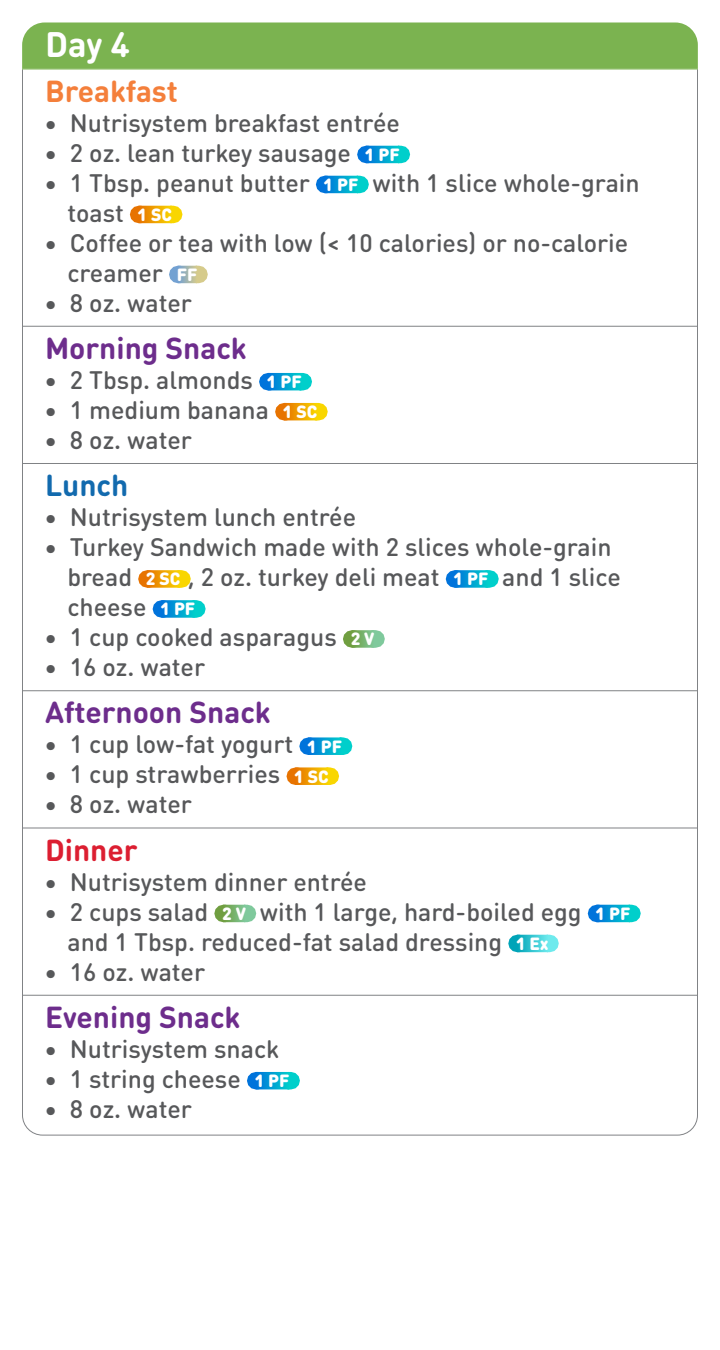
<style>
.page{position:relative;width:720px;height:1350px;background:#fff}
.page>*{position:absolute;margin:0;border:0;box-sizing:border-box;transform-origin:0 0}
.Day_Header{font:700 35px "DIN Round OT";color:#fff}
.Meal{font:700 30px "DIN Round OT";color:#6d2d8c}
.Meal_-_Top{font:700 30px "DIN Round OT";color:#f47f3b}
.Meal-2{font:700 30px "DIN Round OT";color:#dc1e31}
.Meal-3{font:700 30px "DIN Round OT";color:#126aae}
.t1{font:500 25px/30px "DIN Round OT";color:#57585a}
.s1{font-weight:900;font-size:17.5px;color:#fff}
</style>
<div class="page">
<div style="left:22px;top:22px;width:676px;height:47px;background:#7bb350"></div>
<hr style="left:22px;top:69px;width:1px;height:40px;background:#808285">
<hr style="left:697px;top:69px;width:1px;height:40px;background:#808285">
<hr style="left:22px;top:69px;width:676px;height:1px;background:#7bb350">
<hr style="left:22px;top:102px;width:1px;height:227px;background:#808285">
<hr style="left:697px;top:102px;width:1px;height:227px;background:#808285">
<svg style="left:367px;top:146px;width:15px;height:17px"></svg>
<svg style="left:366px;top:146px;width:1px;height:17px"></svg>
<svg style="left:382px;top:146px;width:18px;height:17px"></svg>
<svg style="left:326px;top:176px;width:15px;height:17px"></svg>
<svg style="left:325px;top:176px;width:1px;height:17px"></svg>
<svg style="left:341px;top:176px;width:18px;height:17px"></svg>
<svg style="left:140px;top:206px;width:15px;height:17px"></svg>
<svg style="left:139px;top:206px;width:1px;height:17px"></svg>
<svg style="left:155px;top:206px;width:17px;height:17px"></svg>
<svg style="left:179px;top:266px;width:8px;height:17px"></svg>
<svg style="left:178px;top:266px;width:1px;height:17px"></svg>
<svg style="left:187px;top:266px;width:11px;height:17px"></svg>
<hr style="left:22px;top:323px;width:1px;height:43px;background:#808285">
<hr style="left:697px;top:323px;width:1px;height:43px;background:#808285">
<hr style="left:22px;top:326px;width:676px;height:1px;background:#808285">
<hr style="left:22px;top:359px;width:1px;height:107px;background:#808285">
<hr style="left:697px;top:359px;width:1px;height:107px;background:#808285">
<svg style="left:269px;top:373px;width:15px;height:17px"></svg>
<svg style="left:268px;top:373px;width:1px;height:17px"></svg>
<svg style="left:284px;top:373px;width:18px;height:17px"></svg>
<svg style="left:285px;top:403px;width:15px;height:17px"></svg>
<svg style="left:284px;top:403px;width:1px;height:17px"></svg>
<svg style="left:300px;top:403px;width:17px;height:17px"></svg>
<hr style="left:22px;top:460px;width:1px;height:43px;background:#808285">
<hr style="left:697px;top:460px;width:1px;height:43px;background:#808285">
<hr style="left:22px;top:463px;width:676px;height:1px;background:#808285">
<hr style="left:22px;top:496px;width:1px;height:197px;background:#808285">
<hr style="left:697px;top:496px;width:1px;height:197px;background:#808285">
<svg style="left:148px;top:570px;width:15px;height:18px"></svg>
<svg style="left:147px;top:570px;width:1px;height:18px"></svg>
<svg style="left:163px;top:570px;width:18px;height:18px"></svg>
<svg style="left:455px;top:570px;width:16px;height:18px"></svg>
<svg style="left:454px;top:570px;width:1px;height:18px"></svg>
<svg style="left:471px;top:570px;width:17px;height:18px"></svg>
<svg style="left:162px;top:600px;width:16px;height:18px"></svg>
<svg style="left:161px;top:600px;width:1px;height:18px"></svg>
<svg style="left:178px;top:600px;width:17px;height:18px"></svg>
<svg style="left:353px;top:630px;width:10px;height:18px"></svg>
<svg style="left:352px;top:630px;width:1px;height:18px"></svg>
<svg style="left:363px;top:630px;width:12px;height:18px"></svg>
<hr style="left:22px;top:687px;width:1px;height:44px;background:#808285">
<hr style="left:697px;top:687px;width:1px;height:44px;background:#808285">
<hr style="left:22px;top:690px;width:676px;height:1px;background:#808285">
<hr style="left:22px;top:723px;width:1px;height:108px;background:#808285">
<hr style="left:697px;top:723px;width:1px;height:108px;background:#808285">
<svg style="left:309px;top:737px;width:16px;height:18px"></svg>
<svg style="left:308px;top:737px;width:1px;height:18px"></svg>
<svg style="left:325px;top:737px;width:17px;height:18px"></svg>
<svg style="left:296px;top:767px;width:16px;height:18px"></svg>
<svg style="left:295px;top:767px;width:1px;height:18px"></svg>
<svg style="left:312px;top:767px;width:17px;height:18px"></svg>
<hr style="left:22px;top:825px;width:1px;height:43px;background:#808285">
<hr style="left:697px;top:825px;width:1px;height:43px;background:#808285">
<hr style="left:22px;top:828px;width:676px;height:1px;background:#808285">
<hr style="left:22px;top:861px;width:1px;height:137px;background:#808285">
<hr style="left:697px;top:861px;width:1px;height:137px;background:#808285">
<svg style="left:224px;top:905px;width:10px;height:17px"></svg>
<svg style="left:223px;top:905px;width:1px;height:17px"></svg>
<svg style="left:234px;top:905px;width:12px;height:17px"></svg>
<svg style="left:598px;top:905px;width:15px;height:17px"></svg>
<svg style="left:597px;top:905px;width:1px;height:17px"></svg>
<svg style="left:613px;top:905px;width:18px;height:17px"></svg>
<svg style="left:518px;top:935px;width:14px;height:17px"></svg>
<svg style="left:517px;top:935px;width:1px;height:17px"></svg>
<svg style="left:532px;top:935px;width:17px;height:17px"></svg>
<hr style="left:22px;top:992px;width:1px;height:43px;background:#808285">
<hr style="left:697px;top:992px;width:1px;height:43px;background:#808285">
<hr style="left:22px;top:995px;width:676px;height:1px;background:#808285">
<hr style="left:22px;top:1028px;width:1px;height:77px;background:#808285">
<hr style="left:697px;top:1028px;width:1px;height:77px;background:#808285">
<svg style="left:22px;top:1072px;width:676px;height:64px"></svg>
<p class="Day_Header" style="left:45px;top:21px;width:86px">Day 4</p>
<p class="Meal_-_Top" style="left:45px;top:71px;width:134px">Breakfast</p>
<p class="t1" style="left:44px;top:107px;width:357px">• Nutrisystem breakfast entrée</p>
<p class="t1" style="left:44px;top:137px;width:357px">• 2 oz. lean turkey sausage <span class="s1">1 PF</span></p>
<p class="t1" style="left:68px;top:167px;width:574px;text-indent:-23px">• 1 Tbsp. peanut butter <span class="s1">1 PF</span> with 1 slice whole-grain toast <span class="s1">1 SC</span></p>
<p class="t1" style="left:68px;top:227px;width:562px;text-indent:-23px">• Coffee or tea with low (&lt; 10 calories) or no-calorie creamer <span class="s1">FF</span></p>
<p class="t1" style="left:44px;top:287px;width:149px">• 8 oz. water</p>
<p class="Meal" style="left:45px;top:329px;width:203px">Morning Snack</p>
<p class="t1" style="left:44px;top:365px;width:259px">• 2 Tbsp. almonds <span class="s1">1 PF</span></p>
<p class="t1" style="left:44px;top:395px;width:275px">• 1 medium banana <span class="s1">1 SC</span></p>
<p class="t1" style="left:44px;top:425px;width:149px">• 8 oz. water</p>
<p class="Meal-3" style="left:45px;top:466px;width:85px">Lunch</p>
<p class="t1" style="left:44px;top:502px;width:314px">• Nutrisystem lunch entrée</p>
<p class="t1" style="left:68px;top:532px;width:555px;text-indent:-23px">• Turkey Sandwich made with 2 slices whole-grain bread <span class="s1">2 SC</span> , 2 oz. turkey deli meat <span class="s1">1 PF</span> and 1 slice cheese <span class="s1">1 PF</span></p>
<p class="t1" style="left:44px;top:622px;width:332px">• 1 cup cooked asparagus <span class="s1">2 V</span></p>
<p class="t1" style="left:44px;top:652px;width:162px">• 16 oz. water</p>
<p class="Meal" style="left:45px;top:693px;width:227px">Afternoon Snack</p>
<p class="t1" style="left:44px;top:729px;width:299px">• 1 cup low-fat yogurt <span class="s1">1 PF</span></p>
<p class="t1" style="left:44px;top:759px;width:286px">• 1 cup strawberries <span class="s1">1 SC</span></p>
<p class="t1" style="left:44px;top:789px;width:149px">• 8 oz. water</p>
<p class="Meal-2" style="left:45px;top:830px;width:94px">Dinner</p>
<p class="t1" style="left:44px;top:866px;width:324px">• Nutrisystem dinner entrée</p>
<p class="t1" style="left:68px;top:896px;width:565px;text-indent:-23px">• 2 cups salad <span class="s1">2 V</span> with 1 large, hard-boiled egg <span class="s1">1 PF </span>and 1 Tbsp. reduced-fat salad dressing <span class="s1">1 Ex</span></p>
<p class="t1" style="left:44px;top:956px;width:162px">• 16 oz. water</p>
<p class="Meal" style="left:45px;top:998px;width:197px">Evening Snack</p>
<p class="t1" style="left:44px;top:1034px;width:237px">• Nutrisystem snack</p>
<p class="t1" style="left:44px;top:1064px;width:247px">• 1 string cheese <span class="s1">1 PF</span></p>
<p class="t1" style="left:44px;top:1094px;width:149px">• 8 oz. water</p>
</div>
